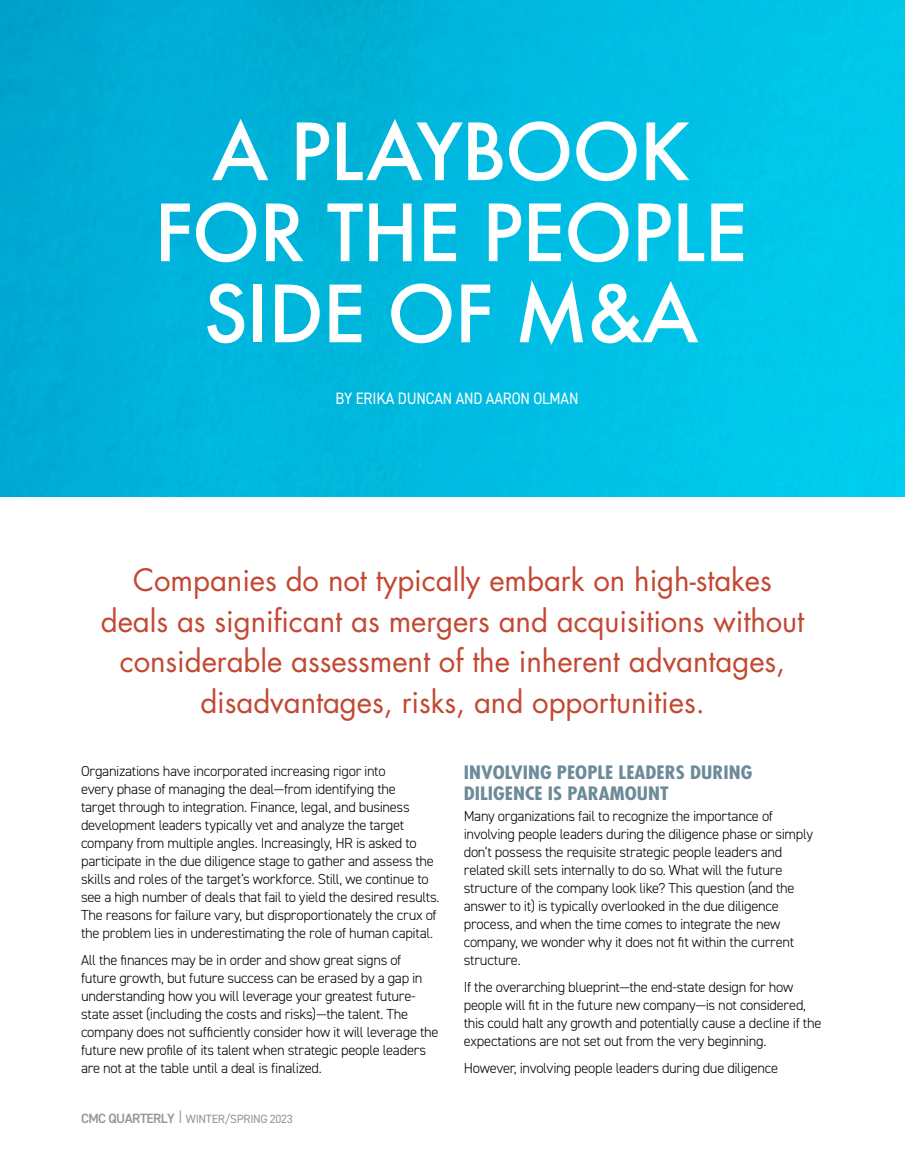
<style>
.page{position:relative;width:905px;height:1175px;background:#fff}
.page>*{position:absolute;margin:0;border:0;box-sizing:border-box;transform-origin:0 0}
.FEA_Q_A_Headline{font:500 76.5px/81px "Futura";letter-spacing:-.015em;color:#fff;text-align:center}
.FEA_BLURB{font:30px/40.5px "Futura Std";letter-spacing:-.005em;color:#c24832;text-align:center}
.Fea_SH_2_Lines{font:700 condensed 18px/21px "Futura Std";letter-spacing:.005em;color:#6c8a99;scale:1.15 1}
.FEA_BYLINE{font:16.5px "DIN2014";letter-spacing:-.005em;color:#fff;scale:.9 1}
.FEA_Text{font:300 14.55px/18px "DIN2014";letter-spacing:-.025em;color:#000}
.FEA_Text-2{font:12px "DIN2014";letter-spacing:-.03em;color:#939598}
.s1{font-weight:600;font-size:13.5px}
.s2{font-weight:300;font-size:18px}
</style>
<div class="page">
<img style="left:0;top:0;width:904px;height:497px">
<p class="FEA_Q_A_Headline" style="left:154px;top:110px;width:595px">A PLAYBOOK<br>FOR THE PEOPLE<br>SIDE OF M&amp;A</p>
<p class="FEA_BYLINE" style="left:335px;top:388px;width:272px">BY ERIKA DUNCAN AND AARON OLMAN</p>
<p class="FEA_BLURB" style="left:101px;top:560px;width:705px">Companies do not typically embark on high-stakes deals as significant as mergers and acquisitions without considerable assessment of the inherent advantages, disadvantages, risks, and opportunities.</p>
<p class="FEA_Text" style="left:81px;top:761px;width:360px">Organizations have incorporated increasing rigor into<br>every phase of managing the deal—from identifying the<br>target through to integration. Finance, legal, and business development leaders typically vet and analyze the target company from multiple angles. Increasingly, HR is asked to participate in the due diligence stage to gather and assess the skills and roles of the target’s workforce. Still, we continue to see a high number of deals that fail to yield the desired results.<br>The reasons for failure vary, but disproportionately the crux of the problem lies in underestimating the role of human capital.</p>
<p class="FEA_Text" style="left:81px;top:950px;width:359px">All the finances may be in order and show great signs of future growth, but future success can be erased by a gap in understanding how you will leverage your greatest future&shy;state asset (including the costs and risks)—the talent. The company does not sufficiently consider how it will leverage the future new profile of its talent when strategic people leaders are not at the table until a deal is finalized.</p>
<p class="FEA_Text-2" style="left:81px;top:1111px;width:213px"><span class="s1">CMC QUARTERLY</span> <span class="s2">I</span> WINTER/SPRING 2023</p>
<p class="Fea_SH_2_Lines" style="left:464px;top:762px;width:252px">INVOLVING PEOPLE LEADERS DURING<br>DILIGENCE IS PARAMOUNT</p>
<p class="FEA_Text" style="left:464px;top:807px;width:351px">Many organizations fail to recognize the importance of involving people leaders during the diligence phase or simply don’t possess the requisite strategic people leaders and related skill sets internally to do so. What will the future structure of the company look like? This question (and the answer to it) is typically overlooked in the due diligence process, and when the time comes to integrate the new company, we wonder why it does not fit within the current structure.</p>
<p class="FEA_Text" style="left:464px;top:978px;width:359px">If the overarching blueprint—the end-state design for how people will fit in the future new company—is not considered, this could halt any growth and potentially cause a decline if the expectations are not set out from the very beginning.</p>
<p class="FEA_Text" style="left:464px;top:1059px;width:316px">However, involving people leaders during due diligence</p>
</div>
